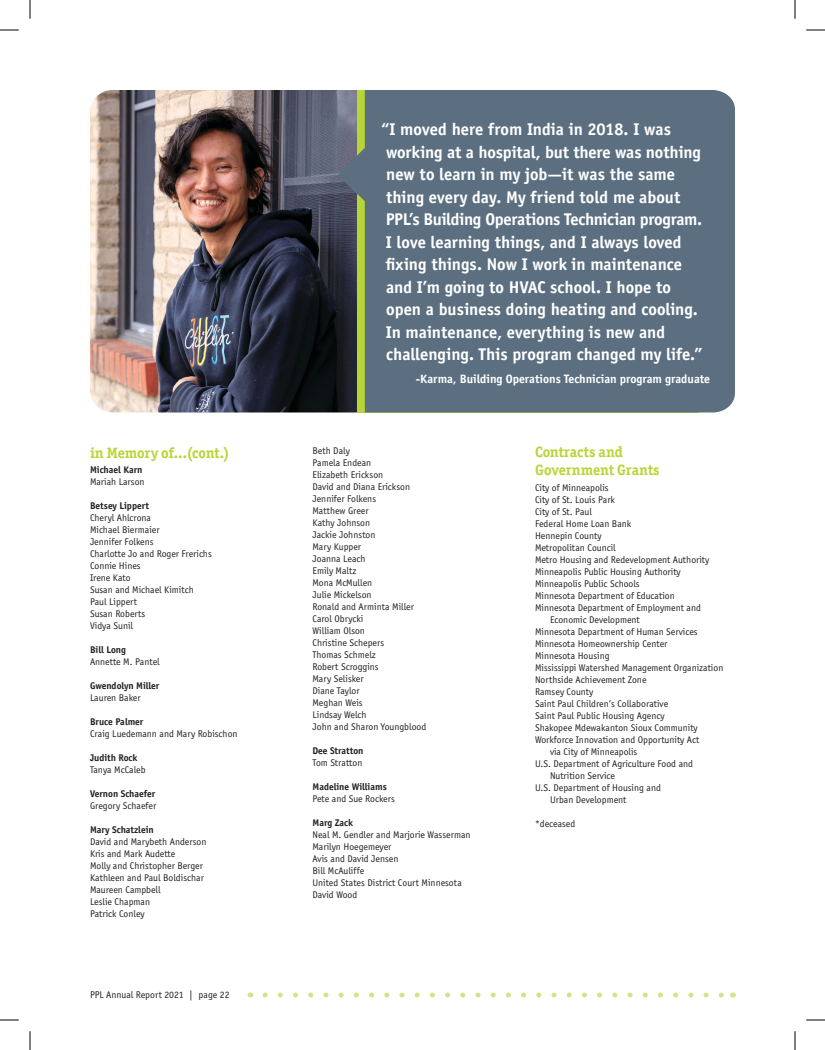
<style>
.page{position:relative;width:825px;height:1050px;background:#fff}
.page>*{position:absolute;margin:0;border:0;box-sizing:border-box;transform-origin:0 0}
.t1{font:700 17.5px/22.5px "Officina Sans";color:#fff}
.Donor_listing_header{font:700 15px/18px "Officina Serif ITC Pro";letter-spacing:-.005em;color:#b8d537}
.Quote_attribution{font:700 12.5px "Officina Sans";color:#fff}
.Donor_names{font:10px/12px "Officina Sans";color:#231f20}
.Donor_names-2{font:700 10px "Officina Sans";color:#231f20}
</style>
<div class="page">
<svg style="left:265px;top:992px;width:459px;height:6px"></svg>
<img style="left:90px;top:90px;width:247px;height:322px">
<div style="left:337px;top:90px;width:398px;height:322px;background:#5b6f80"></div>
<svg style="left:0;top:29px;width:19px;height:2px"></svg>
<svg style="left:806px;top:29px;width:19px;height:2px"></svg>
<svg style="left:0;top:1019px;width:19px;height:2px"></svg>
<svg style="left:806px;top:1019px;width:19px;height:2px"></svg>
<svg style="left:29px;top:0;width:2px;height:19px"></svg>
<svg style="left:29px;top:1031px;width:2px;height:19px"></svg>
<svg style="left:794px;top:0;width:2px;height:19px"></svg>
<svg style="left:794px;top:1031px;width:2px;height:19px"></svg>
<p class="Donor_listing_header" style="left:90px;top:443px;width:141px">in Memory of…(cont.)</p>
<p class="Donor_names-2" style="left:90px;top:464px;width:54px">Michael Karn</p>
<p class="Donor_names" style="left:90px;top:476px;width:56px">Mariah Larson</p>
<p class="Donor_names-2" style="left:90px;top:500px;width:61px">Betsey Lippert</p>
<p class="Donor_names" style="left:90px;top:512px;width:63px">Cheryl Ahlcrona</p>
<p class="Donor_names" style="left:90px;top:524px;width:71px">Michael Biermaier</p>
<p class="Donor_names" style="left:90px;top:536px;width:65px">Jennifer Folkens</p>
<p class="Donor_names" style="left:90px;top:548px;width:123px">Charlotte Jo and Roger Frerichs</p>
<p class="Donor_names" style="left:90px;top:560px;width:52px">Connie Hines</p>
<p class="Donor_names" style="left:90px;top:572px;width:42px">Irene Kato</p>
<p class="Donor_names" style="left:90px;top:584px;width:105px">Susan and Michael Kimitch</p>
<p class="Donor_names" style="left:90px;top:596px;width:49px">Paul Lippert</p>
<p class="Donor_names" style="left:90px;top:608px;width:57px">Susan Roberts</p>
<p class="Donor_names" style="left:90px;top:620px;width:45px">Vidya Sunil</p>
<p class="Donor_names-2" style="left:90px;top:644px;width:37px">Bill Long</p>
<p class="Donor_names" style="left:90px;top:656px;width:71px">Annette M. Pantel</p>
<p class="Donor_names-2" style="left:90px;top:680px;width:71px">Gwendolyn Miller</p>
<p class="Donor_names" style="left:90px;top:692px;width:52px">Lauren Baker</p>
<p class="Donor_names-2" style="left:90px;top:716px;width:55px">Bruce Palmer</p>
<p class="Donor_names" style="left:90px;top:728px;width:149px">Craig Luedemann and Mary Robischon</p>
<p class="Donor_names-2" style="left:90px;top:752px;width:49px">Judith Rock</p>
<p class="Donor_names" style="left:90px;top:764px;width:57px">Tanya McCaleb</p>
<p class="Donor_names-2" style="left:90px;top:788px;width:67px">Vernon Schaefer</p>
<p class="Donor_names" style="left:90px;top:800px;width:68px">Gregory Schaefer</p>
<p class="Donor_names-2" style="left:90px;top:824px;width:65px">Mary Schatzlein</p>
<p class="Donor_names" style="left:90px;top:836px;width:118px">David and Marybeth Anderson</p>
<p class="Donor_names" style="left:90px;top:848px;width:87px">Kris and Mark Audette</p>
<p class="Donor_names" style="left:90px;top:860px;width:115px">Molly and Christopher Berger</p>
<p class="Donor_names" style="left:90px;top:872px;width:115px">Kathleen and Paul Boldischar</p>
<p class="Donor_names" style="left:90px;top:884px;width:72px">Maureen Campbell</p>
<p class="Donor_names" style="left:90px;top:896px;width:62px">Leslie Chapman</p>
<p class="Donor_names" style="left:90px;top:908px;width:56px">Patrick Conley</p>
<p class="Donor_names" style="left:90px;top:988px;width:141px">PPL Annual Report 2021 | page 22</p>
<p class="t1" style="left:381px;top:118px;width:323px">“I moved here from India in 2018. I was working at a hospital, but there was nothing new to learn in my job—it was the same thing every day. My friend told me about PPL’s Building Operations Technician program.<br>I love learning things, and I always loved fixing things. Now I work in maintenance and I’m going to HVAC school. I hope to open a business doing heating and cooling.<br>In maintenance, everything is new and challenging. This program changed my life.”</p>
<p class="Quote_attribution" style="left:416px;top:371px;width:296px">-Karma, Building Operations Technician program graduate</p>
<p class="Donor_names" style="left:312px;top:445px;width:39px">Beth Daly</p>
<p class="Donor_names" style="left:312px;top:457px;width:60px">Pamela Endean</p>
<p class="Donor_names" style="left:312px;top:469px;width:72px">Elizabeth Erickson</p>
<p class="Donor_names" style="left:312px;top:481px;width:99px">David and Diana Erickson</p>
<p class="Donor_names" style="left:312px;top:493px;width:65px">Jennifer Folkens</p>
<p class="Donor_names" style="left:312px;top:505px;width:58px">Matthew Greer</p>
<p class="Donor_names" style="left:312px;top:517px;width:59px">Kathy Johnson</p>
<p class="Donor_names" style="left:312px;top:529px;width:65px">Jackie Johnston</p>
<p class="Donor_names" style="left:312px;top:541px;width:50px">Mary Kupper</p>
<p class="Donor_names" style="left:312px;top:553px;width:55px">Joanna Leach</p>
<p class="Donor_names" style="left:312px;top:565px;width:45px">Emily Maltz</p>
<p class="Donor_names" style="left:312px;top:577px;width:61px">Mona McMullen</p>
<p class="Donor_names" style="left:312px;top:589px;width:61px">Julie Mickelson</p>
<p class="Donor_names" style="left:312px;top:601px;width:103px">Ronald and Arminta Miller</p>
<p class="Donor_names" style="left:312px;top:613px;width:52px">Carol Obrycki</p>
<p class="Donor_names" style="left:312px;top:625px;width:54px">William Olson</p>
<p class="Donor_names" style="left:312px;top:637px;width:73px">Christine Schepers</p>
<p class="Donor_names" style="left:312px;top:649px;width:65px">Thomas Schmelz</p>
<p class="Donor_names" style="left:312px;top:661px;width:68px">Robert Scroggins</p>
<p class="Donor_names" style="left:312px;top:673px;width:53px">Mary Selisker</p>
<p class="Donor_names" style="left:312px;top:685px;width:49px">Diane Taylor</p>
<p class="Donor_names" style="left:312px;top:697px;width:52px">Meghan Weis</p>
<p class="Donor_names" style="left:312px;top:709px;width:56px">Lindsay Welch</p>
<p class="Donor_names" style="left:312px;top:721px;width:115px">John and Sharon Youngblood</p>
<p class="Donor_names-2" style="left:312px;top:744px;width:52px">Dee Stratton</p>
<p class="Donor_names" style="left:312px;top:757px;width:51px">Tom Stratton</p>
<p class="Donor_names-2" style="left:312px;top:780px;width:76px">Madeline Williams</p>
<p class="Donor_names" style="left:312px;top:793px;width:84px">Pete and Sue Rockers</p>
<p class="Donor_names-2" style="left:312px;top:816px;width:42px">Marg Zack</p>
<p class="Donor_names" style="left:312px;top:829px;width:160px">Neal M. Gendler and Marjorie Wasserman</p>
<p class="Donor_names" style="left:312px;top:841px;width:81px">Marilyn Hoegemeyer</p>
<p class="Donor_names" style="left:312px;top:853px;width:87px">Avis and David Jensen</p>
<p class="Donor_names" style="left:312px;top:865px;width:53px">Bill McAuliffe</p>
<p class="Donor_names" style="left:312px;top:877px;width:151px">United States District Court Minnesota</p>
<p class="Donor_names" style="left:312px;top:889px;width:46px">David Wood</p>
<p class="Donor_listing_header" style="left:535px;top:443px;width:126px">Contracts and<br>Government Grants</p>
<p class="Donor_names" style="left:535px;top:482px;width:75px">City of Minneapolis</p>
<p class="Donor_names" style="left:535px;top:494px;width:81px">City of St. Louis Park</p>
<p class="Donor_names" style="left:535px;top:506px;width:58px">City of St. Paul</p>
<p class="Donor_names" style="left:535px;top:518px;width:98px">Federal Home Loan Bank</p>
<p class="Donor_names" style="left:535px;top:530px;width:68px">Hennepin County</p>
<p class="Donor_names" style="left:535px;top:542px;width:82px">Metropolitan Council</p>
<p class="Donor_names" style="left:535px;top:554px;width:176px">Metro Housing and Redevelopment Authority</p>
<p class="Donor_names" style="left:535px;top:566px;width:147px">Minneapolis Public Housing Authority</p>
<p class="Donor_names" style="left:535px;top:578px;width:106px">Minneapolis Public Schools</p>
<p class="Donor_names" style="left:535px;top:590px;width:141px">Minnesota Department of Education</p>
<p class="Donor_names" style="left:550px;top:602px;width:152px;text-indent:-15px">Minnesota Department of Employment and<br>Economic Development</p>
<p class="Donor_names" style="left:535px;top:626px;width:164px">Minnesota Department of Human Services</p>
<p class="Donor_names" style="left:535px;top:638px;width:134px">Minnesota Homeownership Center</p>
<p class="Donor_names" style="left:535px;top:650px;width:76px">Minnesota Housing</p>
<p class="Donor_names" style="left:535px;top:662px;width:190px">Mississippi Watershed Management Organization</p>
<p class="Donor_names" style="left:535px;top:674px;width:113px">Northside Achievement Zone</p>
<p class="Donor_names" style="left:535px;top:686px;width:60px">Ramsey County</p>
<p class="Donor_names" style="left:535px;top:698px;width:135px">Saint Paul Children’s Collaborative</p>
<p class="Donor_names" style="left:535px;top:710px;width:131px">Saint Paul Public Housing Agency</p>
<p class="Donor_names" style="left:535px;top:722px;width:164px">Shakopee Mdewakanton Sioux Community</p>
<p class="Donor_names" style="left:550px;top:734px;width:151px;text-indent:-15px">Workforce Innovation and Opportunity Act via City of Minneapolis</p>
<p class="Donor_names" style="left:550px;top:758px;width:145px;text-indent:-15px">U.S. Department of Agriculture Food and<br>Nutrition Service</p>
<p class="Donor_names" style="left:550px;top:782px;width:112px;text-indent:-15px">U.S. Department of Housing and<br>Urban Development</p>
<p class="Donor_names" style="left:535px;top:818px;width:42px">*deceased</p>
</div>
